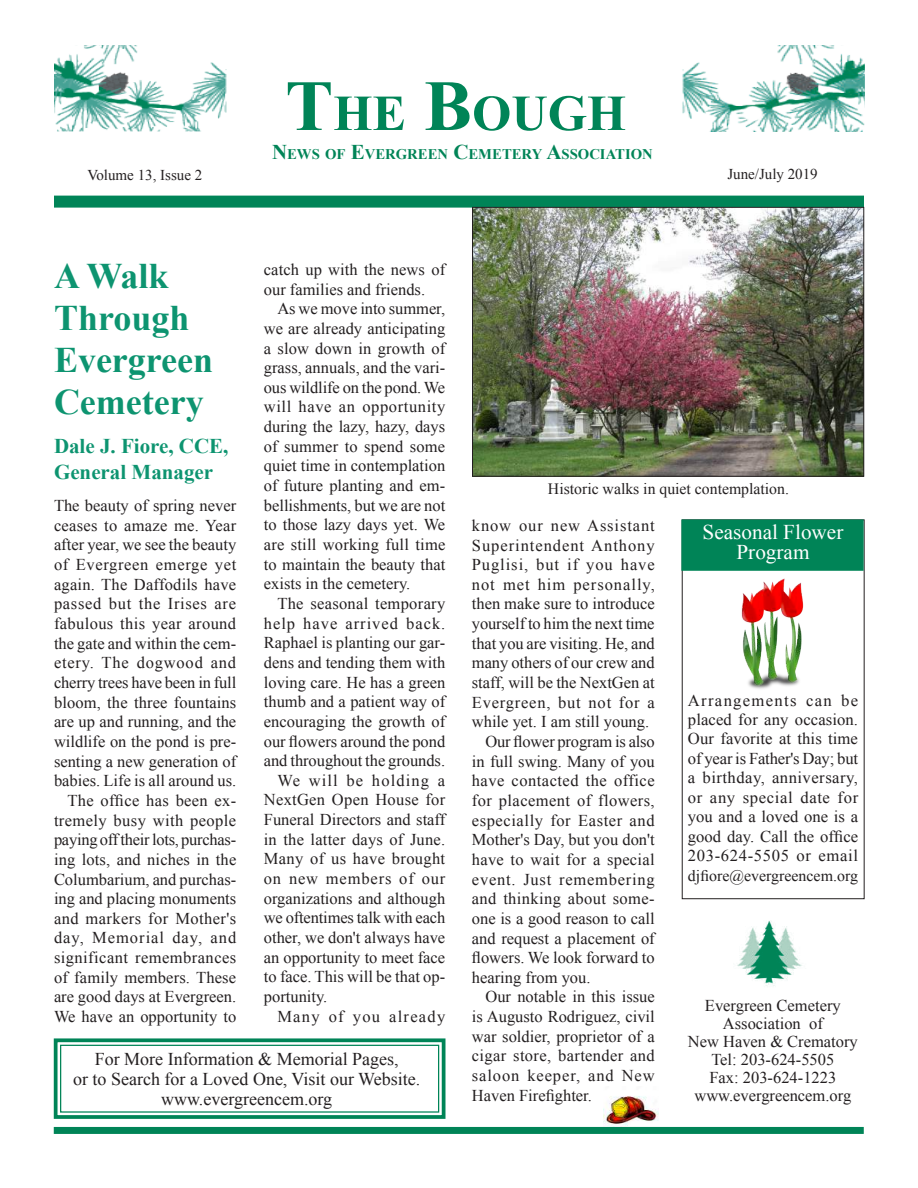
<style>
.page{position:relative;width:918px;height:1188px;background:#fff}
.page>*{position:absolute;margin:0;border:0;box-sizing:border-box;transform-origin:0 0}
.t1{font:700 50.4px "Times New Roman";color:#008457}
.t2{font:700 36px/42px "Times New Roman";color:#0d9470}
.t3{font:700 21px/25.2px "Times New Roman";color:#0d9470}
.t4{font:21px/19.6px "Times New Roman";color:#fff;text-align:center}
.t5{font:18px/19.6px "Times New Roman";color:#231f20;text-align:center}
.t6{font:16.5px/19.6px "Times New Roman";color:#231f20;text-align:justify}
.t7{font:16.5px "Times New Roman";letter-spacing:.02em;color:#231f20}
.t8{font:16.5px "Times New Roman";letter-spacing:.06em;color:#231f20}
.t9{font:16.5px "Times New Roman";letter-spacing:.055em;color:#231f20}
.t10{font:16.5px "Times New Roman";letter-spacing:.045em;color:#231f20}
.t11{font:16.5px "Times New Roman";letter-spacing:.03em;color:#231f20}
.t12{font:16.5px "Times New Roman";letter-spacing:.025em;color:#231f20}
.t13{font:16.5px "Times New Roman";letter-spacing:.035em;color:#231f20}
.t14{font:16.5px "Times New Roman";letter-spacing:.05em;color:#231f20}
.t15{font:16.5px "Times New Roman";letter-spacing:.07em;color:#231f20}
.t16{font:16.5px "Times New Roman";letter-spacing:.075em;color:#231f20}
.t17{font:15.75px "Times New Roman";color:#231f20}
.t18{font:15px "Times New Roman";color:#231f20}
.t19{font:700 14.7px "Times New Roman";color:#008457}
.s1{font-size:72px}
.s2{font-size:21px}
</style>
<div class="page">
<img style="left:604px;top:1096px;width:54px;height:31px">
<img style="left:54px;top:45px;width:173px;height:87px">
<svg style="left:53px;top:1038px;width:393px;height:81px"></svg>
<div style="left:60px;top:1045px;width:379px;height:68px;border:1px solid #008457"></div>
<img style="left:737px;top:920px;width:65px;height:66px">
<div style="left:681px;top:519px;width:183px;height:52px;background:#008457;border:2px solid #008457"></div>
<img style="left:682px;top:46px;width:182px;height:85px">
<div style="left:54px;top:196px;width:810px;height:12px;background:#008457"></div>
<div style="left:54px;top:1127px;width:810px;height:7px;background:#008457;border:2px solid #008457"></div>
<img style="left:741px;top:578px;width:63px;height:111px">
<img style="left:474px;top:209px;width:388px;height:265px">
<div style="left:472px;top:207px;width:392px;height:269px;border:1px solid #231f20"></div>
<h1 class="t1" style="left:285px;top:78px;width:342px"><span class="s1">T</span>HE <span class="s1">B</span>OUGH</h1>
<p class="t19" style="left:272px;top:144px;width:382px"><span class="s2">N</span>EWS OF <span class="s2">E</span>VERGREEN <span class="s2">C</span>EMETERY <span class="s2">A</span>SSOCIATION</p>
<p class="t18" style="left:88px;top:165px;width:116px">Volume 13, Issue 2</p>
<p class="t18" style="left:727px;top:164px;width:92px">June/July 2019</p>
<h2 class="t2" style="left:54px;top:254px;width:161px">A Walk<br>Through<br>Evergreen<br>Cemetery</h2>
<p class="t3" style="left:54px;top:433px;width:176px">Dale J. Fiore, CCE,<br>General Manager</p>
<p class="t6" style="left:54px;top:496px;width:184px;text-align:right">The beauty of spring never ceases to amaze me. Year after year, we see the beauty of Evergreen emerge yet again. The Daffodils have passed but the Irises are fabulous this year around the gate and within the cem&shy;etery. The dogwood and cherry trees have been in full bloom, the three fountains are up and running, and the wildlife on the pond is pre&shy;senting a new generation of babies. Life is all around us.<br>The office has been ex&shy;tremely busy with people paying off their lots, purchas&shy;ing lots, and niches in the<br>Columbarium, and purchas&shy;ing and placing monuments and markers for Mother's day, Memorial day, and significant remembrances of family members. These are good days at Evergreen.<br>We have an opportunity to</p>
<p class="t6" style="left:264px;top:259px;width:183px">catch up with the news of our families and friends.</p>
<p class="t6" style="left:264px;top:299px;width:183px;text-indent:13px">As we move into summer, we are already anticipating a slow down in growth of grass, annuals, and the vari&shy;ous wildlife on the pond. We will have an opportunity during the lazy, hazy, days of summer to spend some quiet time in contemplation of future planting and em&shy;bellishments, but we are not to those lazy days yet. We are still working full time to maintain the beauty that exists in the cemetery.</p>
<p class="t7" style="left:277px;top:592px;width:169px">The seasonal temporary</p>
<p class="t8" style="left:264px;top:612px;width:183px">help have arrived back.</p>
<p class="t6" style="left:264px;top:633px;width:183px">Raphael is planting our gar-</p>
<p class="t6" style="left:264px;top:652px;width:183px">dens and tending them with</p>
<p class="t6" style="left:264px;top:672px;width:183px">loving care. He has a green</p>
<p class="t6" style="left:264px;top:692px;width:183px">thumb and a patient way of</p>
<p class="t6" style="left:264px;top:711px;width:183px">encouraging the growth of</p>
<p class="t6" style="left:264px;top:731px;width:183px">our flowers around the pond</p>
<p class="t6" style="left:264px;top:751px;width:183px">and throughout the grounds.</p>
<p class="t15" style="left:277px;top:769px;width:169px">We will be holding a</p>
<p class="t7" style="left:264px;top:789px;width:183px">NextGen Open House for</p>
<p class="t6" style="left:264px;top:810px;width:183px">Funeral Directors and staff</p>
<p class="t6" style="left:264px;top:829px;width:183px">in the latter days of June.</p>
<p class="t7" style="left:264px;top:848px;width:183px">Many of us have brought</p>
<p class="t14" style="left:264px;top:867px;width:183px">on new members of our</p>
<p class="t6" style="left:264px;top:888px;width:183px">organizations and although</p>
<p class="t6" style="left:264px;top:908px;width:183px">we oftentimes talk with each</p>
<p class="t6" style="left:264px;top:927px;width:183px">other, we don't always have</p>
<p class="t6" style="left:264px;top:947px;width:183px">an opportunity to meet face</p>
<p class="t6" style="left:264px;top:967px;width:183px">to face. This will be that op-</p>
<p class="t6" style="left:264px;top:986px;width:65px">portunity.</p>
<p class="t16" style="left:277px;top:1005px;width:169px">Many of you already</p>
<p class="t5" style="left:73px;top:1049px;width:349px">For More Information &amp; Memorial Pages,<br>or to Search for a Loved One, Visit our Website. www.evergreencem.org</p>
<p class="t17" style="left:548px;top:479px;width:243px">Historic walks in quiet contemplation.</p>
<p class="t9" style="left:472px;top:514px;width:184px">know our new Assistant</p>
<p class="t8" style="left:472px;top:534px;width:184px">Superintendent Anthony</p>
<p class="t9" style="left:472px;top:554px;width:184px">Puglisi, but if you have</p>
<p class="t8" style="left:472px;top:573px;width:184px">not met him personally,</p>
<p class="t6" style="left:472px;top:594px;width:184px">then make sure to introduce</p>
<p class="t6" style="left:472px;top:614px;width:184px">yourself to him the next time</p>
<p class="t6" style="left:472px;top:633px;width:184px">that you are visiting. He, and</p>
<p class="t6" style="left:472px;top:653px;width:184px">many others of our crew and</p>
<p class="t6" style="left:472px;top:672px;width:184px">staff, will be the NextGen at</p>
<p class="t10" style="left:472px;top:691px;width:184px">Evergreen, but not for a</p>
<p class="t6" style="left:472px;top:712px;width:179px">while yet. I am still young.</p>
<p class="t6" style="left:485px;top:731px;width:171px">Our flower program is also</p>
<p class="t6" style="left:472px;top:751px;width:184px">in full swing. Many of you</p>
<p class="t11" style="left:472px;top:770px;width:184px">have contacted the office</p>
<p class="t12" style="left:472px;top:789px;width:184px">for placement of flowers,</p>
<p class="t13" style="left:472px;top:809px;width:184px">especially for Easter and</p>
<p class="t6" style="left:472px;top:830px;width:184px">Mother's Day, but you don't</p>
<p class="t6" style="left:472px;top:849px;width:184px">have to wait for a special</p>
<p class="t10" style="left:472px;top:868px;width:184px">event. Just remembering</p>
<p class="t7" style="left:472px;top:888px;width:184px">and thinking about some-</p>
<p class="t6" style="left:472px;top:908px;width:184px">one is a good reason to call</p>
<p class="t6" style="left:472px;top:928px;width:184px">and request a placement of</p>
<p class="t6" style="left:472px;top:948px;width:184px">flowers. We look forward to</p>
<p class="t6" style="left:472px;top:967px;width:120px">hearing from you.</p>
<p class="t6" style="left:485px;top:987px;width:171px">Our notable in this issue</p>
<p class="t6" style="left:472px;top:1007px;width:184px">is Augusto Rodriguez, civil</p>
<p class="t6" style="left:472px;top:1026px;width:184px">war soldier, proprietor of a</p>
<p class="t7" style="left:472px;top:1045px;width:184px">cigar store, bartender and</p>
<p class="t9" style="left:472px;top:1064px;width:184px">saloon keeper, and New</p>
<p class="t6" style="left:472px;top:1085px;width:122px">Haven Firefighter.</p>
<p class="t4" style="left:703px;top:522px;width:142px">Seasonal Flower<br>Program</p>
<p class="t6" style="left:688px;top:690px;width:172px">Arrangements can be placed for any occasion.<br>Our favorite at this time of year is Father's Day; but a birthday, anniversary, or any special date for you and a loved one is a good day. Call the office 203-624-5505 or email</p>
<p class="t17" style="left:688px;top:865px;width:172px">djfiore@evergreencem.org</p>
<p class="t6" style="left:688px;top:996px;width:171px;line-height:18px;text-align:center">Evergreen Cemetery<br>Association of<br>New Haven &amp; Crematory<br>Tel: 203-624-5505<br>Fax: 203-624-1223 www.evergreencem.org</p>
</div>
